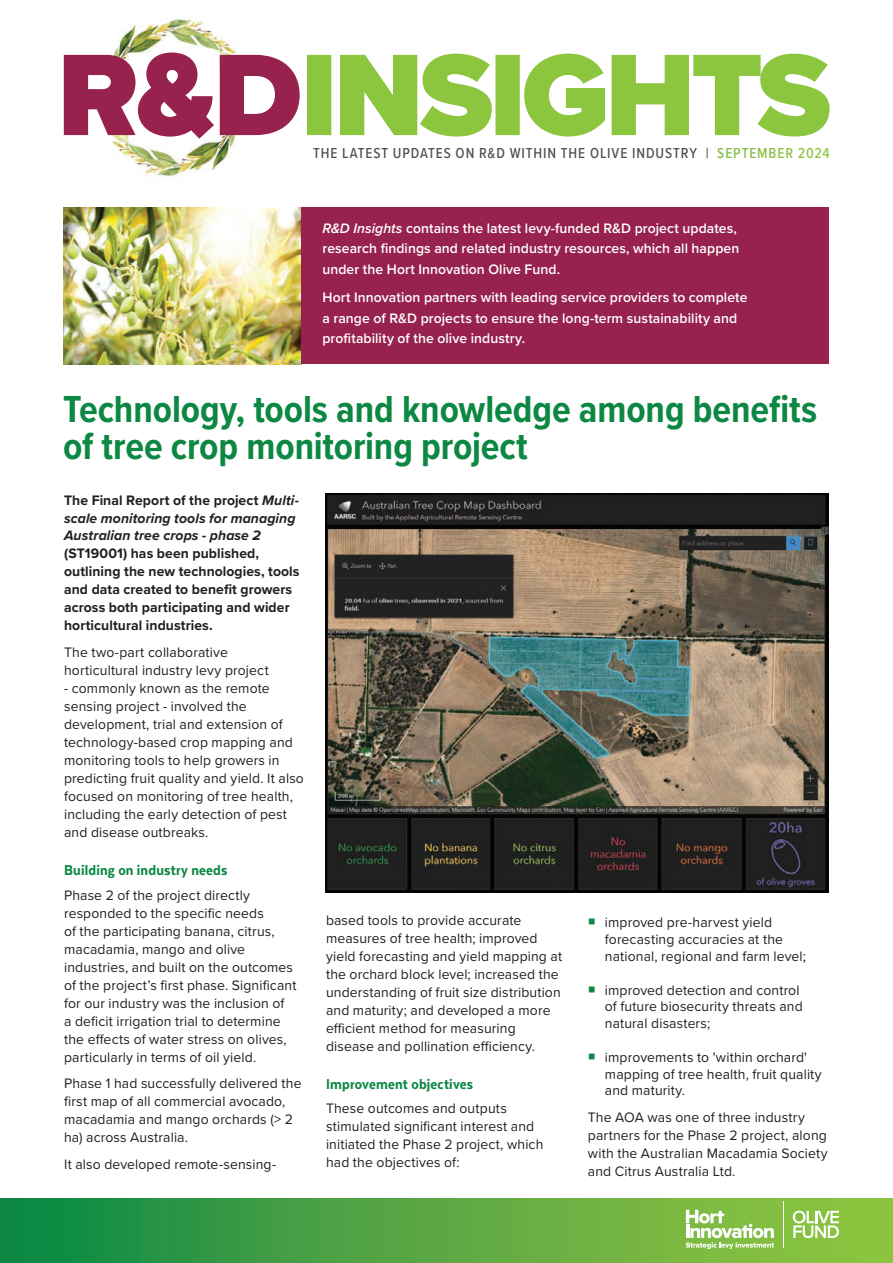
<style>
.page{position:relative;width:893px;height:1263px;background:#fff}
.page>*{position:absolute;margin:0;border:0;box-sizing:border-box;transform-origin:0 0}
.t1{font:700 39px/37.3px "Proxima Nova Cond";color:#0c8843}
.t2{font:800 16.5px "Texta Narrow";letter-spacing:.01em;color:#0c8843}
.t3{font:500 15px "Proxima Nova Cond";letter-spacing:.06em;color:#4b5151}
.t4{font:14.25px/18px "Proxima Nova";letter-spacing:.01em;color:#231f20}
.t5{font:600 14.25px/20.2px "Proxima Nova";letter-spacing:.005em;color:#fff}
.t6{font:700 14.25px/18px "Proxima Nova";letter-spacing:.005em;color:#231f20}
.t7{font:italic 700 14.25px/18px "Proxima Nova";letter-spacing:.005em;color:#231f20}
.s1{color:#7fbc41}
.s2{color:#80bd41}
.s3{color:#81bd41}
.s4{color:#84bf40}
.s5{color:#86c140}
.s6{color:#89c33f}
.s7{color:#8ac53f}
.s8{color:#8bc640}
.s9{color:#8cc53f}
.s10{font-style:italic}
.s11{font-style:normal}
</style>
<div class="page">
<img style="left:112px;top:139px;width:123px;height:38px">
<img style="left:114px;top:19px;width:123px;height:34px">
<svg style="left:307px;top:54px;width:522px;height:83px"></svg>
<svg style="left:64px;top:53px;width:236px;height:86px"></svg>
<img style="left:63px;top:207px;width:238px;height:157px">
<div style="left:301px;top:207px;width:527px;height:157px;background:#97224e"></div>
<div style="left:0;top:1199px;width:893px;height:64px;background:linear-gradient(to right,#118846,#9bc741)"></div>
<svg style="left:686px;top:1210px;width:88px;height:39px"></svg>
<hr style="left:783px;top:1201px;width:1px;height:47px;background:#fff">
<svg style="left:793px;top:1211px;width:46px;height:27px"></svg>
<img style="left:326px;top:493px;width:502px;height:399px">
<p class="t3" style="left:313px;top:148px;width:518px">THE LATEST UPDATES ON R&amp;D WITHIN THE OLIVE INDUSTRY | <span class="s1">S</span><span class="s2">E</span><span class="s3">PT</span><span class="s4">EM</span><span class="s5">BE</span><span class="s6">R</span> <span class="s7">20</span><span class="s8">2</span><span class="s9">4</span></p>
<p class="t5" style="left:322px;top:219px;width:418px"><span class="s10">R&amp;D Insights</span> contains the latest levy-funded R&amp;D project updates, research findings and related industry resources, which all happen under the Hort Innovation Olive Fund.</p>
<p class="t5" style="left:322px;top:288px;width:426px">Hort Innovation partners with leading service providers to complete a range of R&amp;D projects to ensure the long-term sustainability and profitability of the olive industry.</p>
<h1 class="t1" style="left:63px;top:393px;width:756px">Technology, tools and knowledge among benefits of tree crop monitoring project</h1>
<p class="t7" style="left:64px;top:492px;width:236px"><span class="s11">The Final Report of the project</span> Multi&shy;scale monitoring tools for managing<br>Australian tree crops - phase 2</p>
<p class="t6" style="left:64px;top:546px;width:237px">(ST19001) has been published, outlining the new technologies, tools and data created to benefit growers across both participating and wider horticultural industries.</p>
<p class="t4" style="left:64px;top:644px;width:206px">The two-part collaborative horticultural industry levy project</p>
<p class="t4" style="left:64px;top:680px;width:241px">- commonly known as the remote sensing project - involved the development, trial and extension of technology-based crop mapping and monitoring tools to help growers in predicting fruit quality and yield. It also focused on monitoring of tree health, including the early detection of pest and disease outbreaks.</p>
<p class="t2" style="left:64px;top:860px;width:165px">Building on industry needs</p>
<p class="t4" style="left:64px;top:887px;width:234px">Phase 2 of the project directly responded to the specific needs<br>of the participating banana, citrus, macadamia, mango and olive industries, and built on the outcomes of the project’s first phase. Significant for our industry was the inclusion of<br>a deficit irrigation trial to determine the effects of water stress on olives, particularly in terms of oil yield.</p>
<p class="t4" style="left:64px;top:1075px;width:239px">Phase 1 had successfully delivered the first map of all commercial avocado, macadamia and mango orchards (&gt; 2 ha) across Australia.</p>
<p class="t4" style="left:64px;top:1156px;width:214px">It also developed remote-sensing-</p>
<p class="t4" style="left:326px;top:912px;width:238px">based tools to provide accurate measures of tree health; improved yield forecasting and yield mapping at the orchard block level; increased the understanding of fruit size distribution and maturity; and developed a more efficient method for measuring disease and pollination efficiency.</p>
<p class="t2" style="left:326px;top:1074px;width:149px">Improvement objectives</p>
<p class="t4" style="left:326px;top:1101px;width:219px">These outcomes and outputs stimulated significant interest and initiated the Phase 2 project, which had the objectives of:</p>
<p class="t4" style="left:605px;top:915px;width:202px;line-height:16.8px">improved pre-harvest yield forecasting accuracies at the national, regional and farm level;</p>
<p class="t4" style="left:605px;top:982px;width:199px;line-height:16.8px">improved detection and control of future biosecurity threats and natural disasters;</p>
<p class="t4" style="left:605px;top:1050px;width:218px;line-height:16.8px">improvements to 'within orchard' mapping of tree health, fruit quality and maturity.</p>
<p class="t4" style="left:588px;top:1109px;width:241px">The AOA was one of three industry partners for the Phase 2 project, along with the Australian Macadamia Society and Citrus Australia Ltd.</p>
</div>
